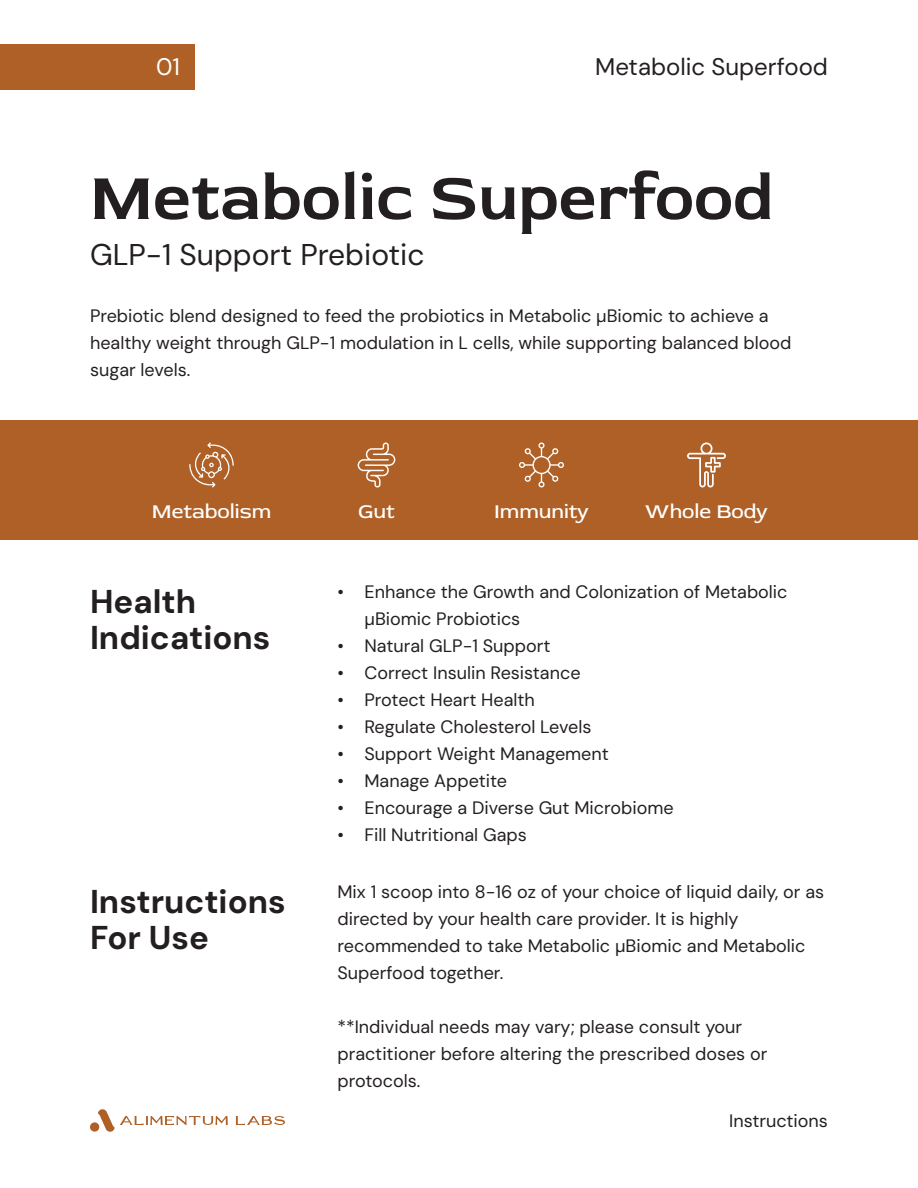
<style>
.page{position:relative;width:918px;height:1188px;background:#fff}
.page>*{position:absolute;margin:0;border:0;box-sizing:border-box;transform-origin:0 0}
.t1{font:600 67.5px "Red Rose";color:#231f20}
.t2{font:700 33px/36px "DM Sans";color:#231f20}
.t3{font:30px "DM Sans";color:#231f20}
.t4{font:24px "DM Sans";color:#231f20}
.t5{font:24px "DM Sans";color:#fff}
.t6{font:21px "Red Rose";color:#fff}
.t7{font:18px/27px "DM Sans";color:#231f20}
</style>
<div class="page">
<hr style="left:0;top:45px;width:918px;height:1px;background:#7ec241">
<hr style="left:0;top:90px;width:918px;height:1px;background:#7ec241">
<hr style="left:0;top:1143px;width:918px;height:1px;background:#7ec241">
<hr style="left:0;top:1098px;width:918px;height:1px;background:#7ec241">
<hr style="left:90px;top:0;width:1px;height:1188px;background:#7ec241">
<hr style="left:828px;top:0;width:1px;height:1188px;background:#7ec241">
<hr style="left:211px;top:404px;width:1px;height:152px;background:#7ec241">
<hr style="left:376px;top:404px;width:1px;height:152px;background:#7ec241">
<hr style="left:541px;top:404px;width:1px;height:152px;background:#7ec241">
<hr style="left:706px;top:404px;width:1px;height:152px;background:#7ec241">
<div style="left:0;top:45px;width:195px;height:45px;background:#ae6026"></div>
<svg style="left:90px;top:1109px;width:195px;height:23px"></svg>
<div style="left:0;top:420px;width:918px;height:120px;background:#ae6026"></div>
<svg style="left:519px;top:443px;width:45px;height:44px"></svg>
<svg style="left:687px;top:443px;width:39px;height:45px"></svg>
<svg style="left:358px;top:442px;width:37px;height:45px"></svg>
<svg style="left:189px;top:442px;width:45px;height:46px"></svg>
<h3 class="t5" style="left:156px;top:51px;width:25px">01</h3>
<h3 class="t4" style="left:595px;top:51px;width:234px">Metabolic Superfood</h3>
<h1 class="t1" style="left:90px;top:156px;width:686px">Metabolic Superfood</h1>
<h3 class="t3" style="left:90px;top:236px;width:336px">GLP-1 Support Prebiotic</h3>
<p class="t7" style="left:90px;top:302px;width:703px">Prebiotic blend designed to feed the probiotics in Metabolic µBiomic to achieve a healthy weight through GLP-1 modulation in L cells, while supporting balanced blood sugar levels.</p>
<p class="t6" style="left:152px;top:498px;width:121px">Metabolism</p>
<p class="t6" style="left:358px;top:498px;width:38px">Gut</p>
<p class="t6" style="left:494px;top:498px;width:96px">Immunity</p>
<p class="t6" style="left:645px;top:498px;width:125px">Whole Body</p>
<h2 class="t2" style="left:90px;top:584px;width:182px">Health<br>Indications</h2>
<p class="t7" style="left:364px;top:578px;width:425px;text-indent:-27px">• Enhance the Growth and Colonization of Metabolic µBiomic Probiotics</p>
<p class="t7" style="left:338px;top:632px;width:215px">• Natural GLP-1 Support</p>
<p class="t7" style="left:338px;top:659px;width:245px">• Correct Insulin Resistance</p>
<p class="t7" style="left:338px;top:686px;width:199px">• Protect Heart Health</p>
<p class="t7" style="left:338px;top:713px;width:255px">• Regulate Cholesterol Levels</p>
<p class="t7" style="left:338px;top:740px;width:273px">• Support Weight Management</p>
<p class="t7" style="left:338px;top:767px;width:171px">• Manage Appetite</p>
<p class="t7" style="left:338px;top:794px;width:338px">• Encourage a Diverse Gut Microbiome</p>
<p class="t7" style="left:338px;top:821px;width:191px">• Fill Nutritional Gaps</p>
<h2 class="t2" style="left:90px;top:884px;width:197px">Instructions<br>For Use</h2>
<p class="t7" style="left:338px;top:878px;width:488px">Mix 1 scoop into 8-16 oz of your choice of liquid daily, or as directed by your health care provider. It is highly recommended to take Metabolic µBiomic and Metabolic Superfood together.</p>
<p class="t7" style="left:338px;top:1013px;width:431px">**Individual needs may vary; please consult your practitioner before altering the prescribed doses or protocols.</p>
<p class="t7" style="left:729px;top:1107px;width:100px">Instructions</p>
</div>
